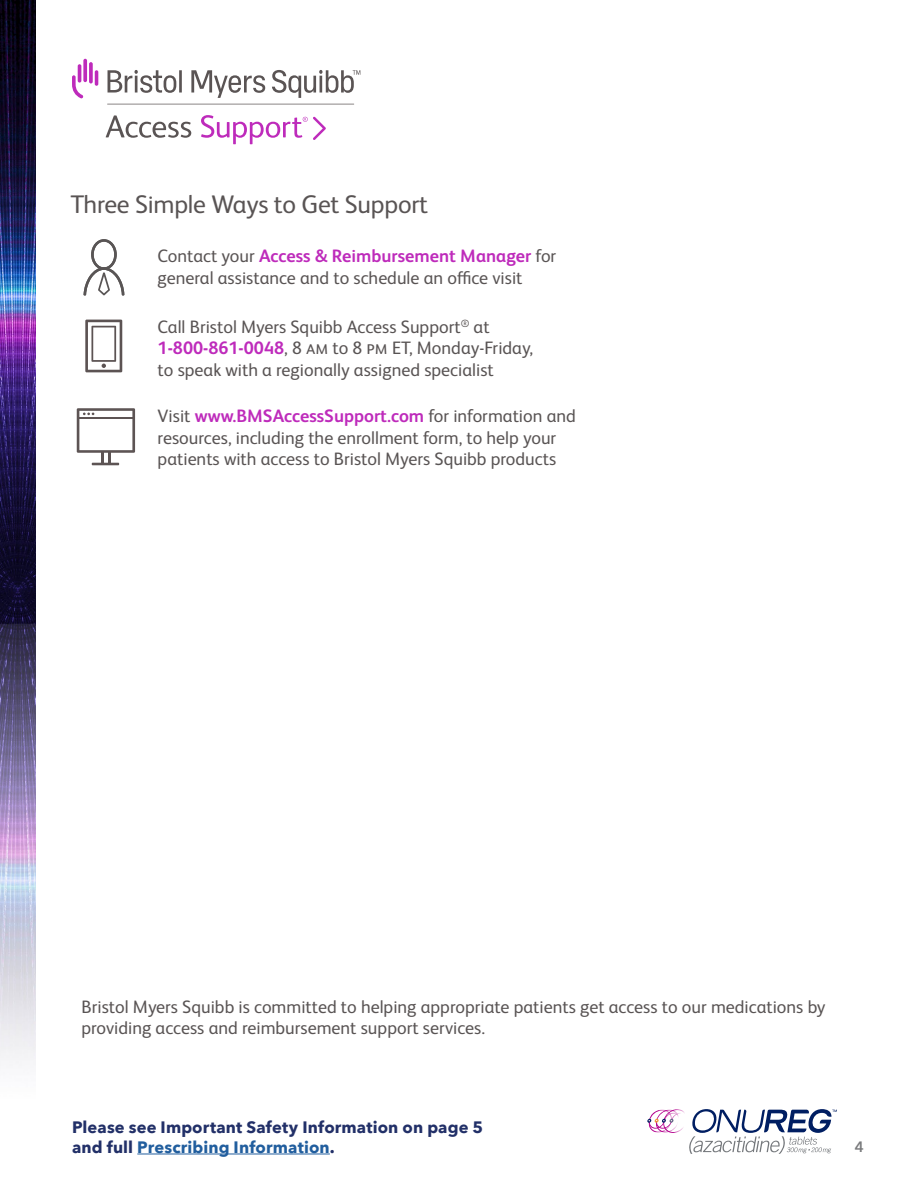
<style>
.page{position:relative;width:918px;height:1188px;background:#fff}
.page>*{position:absolute;margin:0;border:0;box-sizing:border-box;transform-origin:0 0}
.t1{font:25.5px "BMS Humanity";letter-spacing:-.01em;color:#595454}
.t2{font:18px/21.6px "BMS Humanity";color:#595454}
.t3{font:700 16.5px/19.5px "Avenir Next";letter-spacing:.005em;color:#223068}
.t4{font:600 15px "Avenir Next";color:#797a7c}
.s1{font-weight:700;color:#be2bbb}
.s2{color:#215e9e}
</style>
<div class="page">
<svg style="left:72px;top:59px;width:288px;height:85px"></svg>
<img style="left:0;top:0;width:36px;height:1063px">
<svg style="left:84px;top:239px;width:40px;height:57px"></svg>
<svg style="left:85px;top:320px;width:37px;height:52px"></svg>
<hr style="left:92px;top:463px;width:27px;height:2px;background:#5d5454">
<svg style="left:77px;top:408px;width:58px;height:56px"></svg>
<hr style="left:137px;top:1154px;width:193px;height:1px;background:#215e9e">
<svg style="left:647px;top:1109px;width:190px;height:45px"></svg>
<h1 class="t1" style="left:71px;top:186px;width:359px">Three Simple Ways to Get Support</h1>
<p class="t2" style="left:158px;top:244px;width:400px">Contact your <span class="s1">Access &amp; Reimbursement Manager</span> for general assistance and to schedule an office visit</p>
<p class="t2" style="left:158px;top:315px;width:377px">Call Bristol Myers Squibb Access Support<sup>®</sup> at<br><span class="s1">1-800-861-0048</span>, 8 am to 8 pm ET, Monday-Friday, to speak with a regionally assigned specialist</p>
<p class="t2" style="left:158px;top:404px;width:420px">Visit <span class="s1">www.BMSAccessSupport.com</span> for information and resources, including the enrollment form, to help your patients with access to Bristol Myers Squibb products</p>
<p class="t2" style="left:82px;top:995px;width:746px">Bristol Myers Squibb is committed to helping appropriate patients get access to our medications by providing access and reimbursement support services.</p>
<p class="t3" style="left:72px;top:1117px;width:413px">Please see Important Safety Information on page 5 and full <span class="s2">Prescribing Information</span>.</p>
<p class="t4" style="left:855px;top:1134px;width:11px">4</p>
</div>
